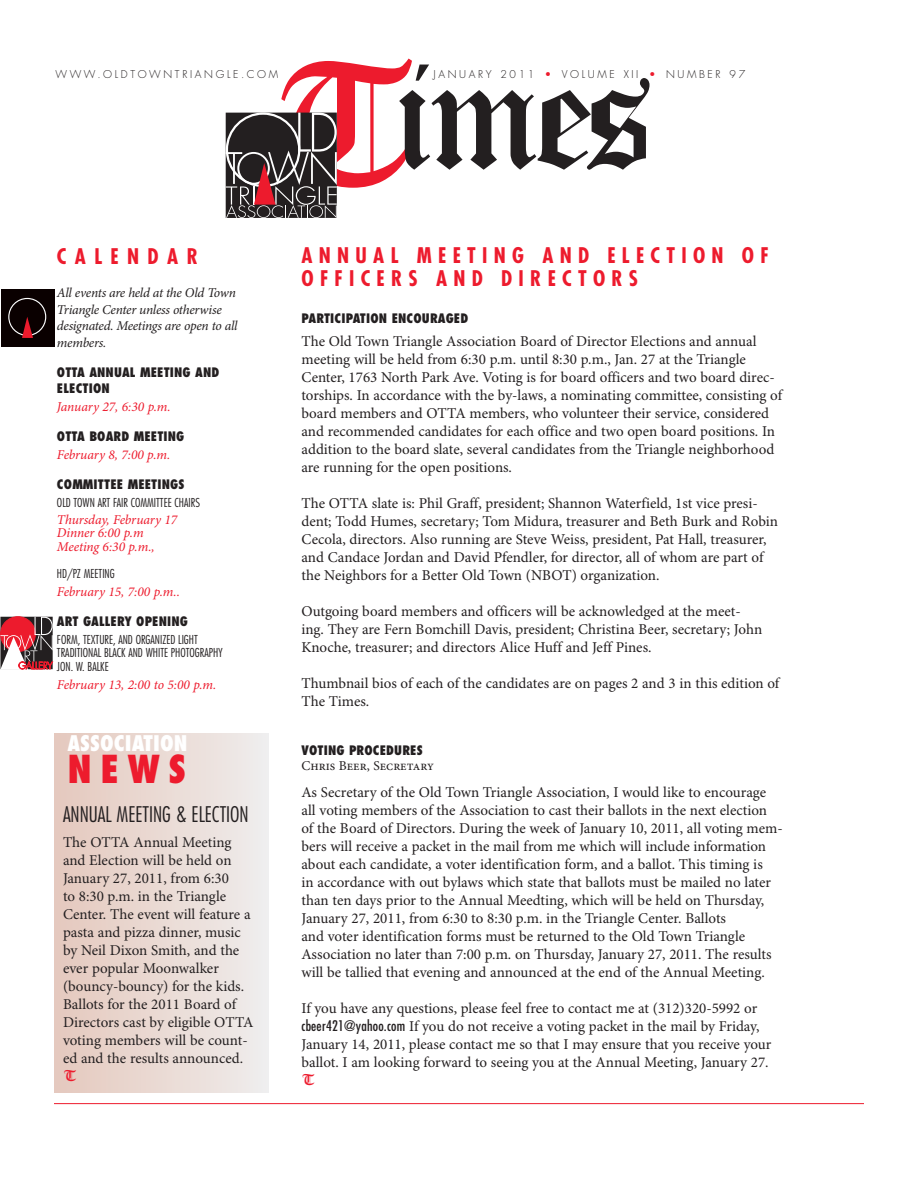
<style>
.page{position:relative;width:918px;height:1188px;background:#fff}
.page>*{position:absolute;margin:0;border:0;box-sizing:border-box;transform-origin:0 0}
.t1{font:800 condensed 37.5px "Futura Std";color:#ed1b2d}
.t2{font:700 condensed 21px/22.5px "Futura Std";letter-spacing:.3em;color:#ed1b2d}
.t3{font:300 condensed 21px "Futura Std";color:#231f20}
.t4{font:800 condensed 21px "Futura Std";color:#fff}
.t5{font:700 condensed 21px "Futura Std";letter-spacing:.4em;color:#ed1b2d}
.t6{font:15px/18px "Minion Pro";color:#231f20}
.t7{font:15px "Goudy Text MT Std";color:#ed1b2d}
.t8{font:italic 13.5px/13.5px "Minion Pro";letter-spacing:-.005em;color:#ed1b2d}
.t9{font:italic 13.5px/16.5px "Minion Pro";letter-spacing:-.02em;color:#231f20}
.t10{font:13.5px "Minion Pro";color:#231f20}
.t11{font:800 condensed 12.75px/16.5px "Futura Std";letter-spacing:.01em;color:#231f20}
.t12{font:300 condensed 12px/13.5px "Futura Std";color:#231f20}
.t13{font:300 10.5px "Futura Std";letter-spacing:.25em;color:#231f20}
.s1{color:#ed1b2d}
.s2{font-family:"Futura Std";font-stretch:condensed;font-size:14.25px}
</style>
<div class="page">
<div style="left:54px;top:734px;width:215px;height:359px;background:linear-gradient(to right,#e5c8bd,#efeded)"></div>
<svg style="left:226px;top:59px;width:424px;height:159px"></svg>
<svg style="left:1px;top:289px;width:1px;height:58px"></svg>
<div style="left:2px;top:289px;width:53px;height:58px;background:#0a0000"></div>
<svg style="left:8px;top:298px;width:38px;height:40px"></svg>
<svg style="left:0;top:617px;width:53px;height:53px"></svg>
<hr style="left:54px;top:1103px;width:810px;height:1px;background:#ed1b2d">
<p class="t13" style="left:56px;top:68px;width:224px">WWW.OLDTOWNTRIANGLE.COM</p>
<p class="t13" style="left:434px;top:68px;width:313px">JANUARY 2011 <span class="s1">•</span> VOLUME XII <span class="s1">•</span> NUMBER 97</p>
<h2 class="t5" style="left:57px;top:245px;width:142px">CALENDAR</h2>
<p class="t9" style="left:57px;top:286px;width:182px">All events are held at the Old Town<br>Triangle Center unless otherwise designated. Meetings are open to all members.</p>
<p class="t11" style="left:57px;top:364px;width:164px">OTTA ANNUAL MEETING AND<br>ELECTION</p>
<p class="t8" style="left:57px;top:402px;width:115px">January 27, 6:30 p.m.</p>
<p class="t11" style="left:57px;top:429px;width:129px">OTTA BOARD MEETING</p>
<p class="t8" style="left:57px;top:450px;width:115px">February 8, 7:00 p.m.</p>
<p class="t11" style="left:57px;top:477px;width:129px">COMMITTEE MEETINGS</p>
<p class="t12" style="left:57px;top:497px;width:145px">OLD TOWN ART FAIR COMMITTEE CHAIRS</p>
<p class="t8" style="left:57px;top:514px;width:122px">Thursday, February 17<br>Dinner 6:00 p.m<br>Meeting 6:30 p.m.,</p>
<p class="t12" style="left:57px;top:567px;width:59px">HD/PZ MEETING</p>
<p class="t8" style="left:57px;top:586px;width:124px">February 15, 7:00 p.m..</p>
<p class="t11" style="left:57px;top:613px;width:133px">ART GALLERY OPENING</p>
<p class="t12" style="left:57px;top:633px;width:167px">FORM, TEXTURE, AND ORGANIZED LIGHT<br>TRADITIONAL BLACK AND WHITE PHOTOGRAPHY<br>JON. W. BALKE</p>
<p class="t8" style="left:57px;top:679px;width:161px">February 13, 2:00 to 5:00 p.m.</p>
<h2 class="t4" style="left:68px;top:732px;width:121px">ASSOCIATION</h2>
<h1 class="t1" style="left:68px;top:748px;width:120px">NEWS</h1>
<h2 class="t3" style="left:63px;top:802px;width:187px">ANNUAL MEETING &amp; ELECTION</h2>
<p class="t6" style="left:63px;top:835px;width:192px">The OTTA Annual Meeting and Election will be held on<br>January 27, 2011, from 6:30<br>to 8:30 p.m. in the Triangle<br>Center. The event will feature a pasta and pizza dinner, music by Neil Dixon Smith, and the ever popular Moonwalker (bouncy-bouncy) for the kids.<br>Ballots for the 2011 Board of<br>Directors cast by eligible OTTA voting members will be count&shy;ed and the results announced.</p>
<p class="t7" style="left:63px;top:1069px;width:14px">T</p>
<h2 class="t2" style="left:302px;top:245px;width:469px">ANNUAL MEETING AND ELECTION OF<br>OFFICERS AND DIRECTORS</h2>
<p class="t11" style="left:302px;top:310px;width:168px">PARTICIPATION ENCOURAGED</p>
<p class="t6" style="left:302px;top:333px;width:482px">The Old Town Triangle Association Board of Director Elections and annual meeting will be held from 6:30 p.m. until 8:30 p.m., Jan. 27 at the Triangle Center, 1763 North Park Ave. Voting is for board officers and two board direc&shy;torships. In accordance with the by-laws, a nominating committee, consisting of board members and OTTA members, who volunteer their service, considered and recommended candidates for each office and two open board positions. In addition to the board slate, several candidates from the Triangle neighborhood are running for the open positions.</p>
<p class="t6" style="left:302px;top:495px;width:478px">The OTTA slate is: Phil Graff, president; Shannon Waterfield, 1st vice presi&shy;dent; Todd Humes, secretary; Tom Midura, treasurer and Beth Burk and Robin Cecola, directors. Also running are Steve Weiss, president, Pat Hall, treasurer, and Candace Jordan and David Pfendler, for director, all of whom are part of the Neighbors for a Better Old Town (NBOT) organization.</p>
<p class="t6" style="left:302px;top:603px;width:462px">Outgoing board members and officers will be acknowledged at the meet&shy;ing. They are Fern Bomchill Davis, president; Christina Beer, secretary; John<br>Knoche, treasurer; and directors Alice Huff and Jeff Pines.</p>
<p class="t6" style="left:302px;top:675px;width:479px">Thumbnail bios of each of the candidates are on pages 2 and 3 in this edition of<br>The Times.</p>
<p class="t11" style="left:302px;top:742px;width:123px">VOTING PROCEDURES</p>
<p class="t10" style="left:302px;top:761px;width:134px">Chris Beer, Secretary</p>
<p class="t6" style="left:302px;top:785px;width:483px">As Secretary of the Old Town Triangle Association, I would like to encourage all voting members of the Association to cast their ballots in the next election<br>of the Board of Directors. During the week of January 10, 2011, all voting mem&shy;bers will receive a packet in the mail from me which will include information about each candidate, a voter identification form, and a ballot. This timing is<br>in accordance with out bylaws which state that ballots must be mailed no later than ten days prior to the Annual Meedting, which will be held on Thursday, January 27, 2011, from 6:30 to 8:30 p.m. in the Triangle Center. Ballots<br>and voter identification forms must be returned to the Old Town Triangle Association no later than 7:00 p.m. on Thursday, January 27, 2011. The results will be tallied that evening and announced at the end of the Annual Meeting.</p>
<p class="t6" style="left:302px;top:1001px;width:471px">If you have any questions, please feel free to contact me at (312)320-5992 or <span class="s2">cbeer421@yahoo.com</span> If you do not receive a voting packet in the mail by Friday, January 14, 2011, please contact me so that I may ensure that you receive your ballot. I am looking forward to seeing you at the Annual Meeting, January 27.</p>
<p class="t7" style="left:302px;top:1073px;width:14px">T</p>
</div>
